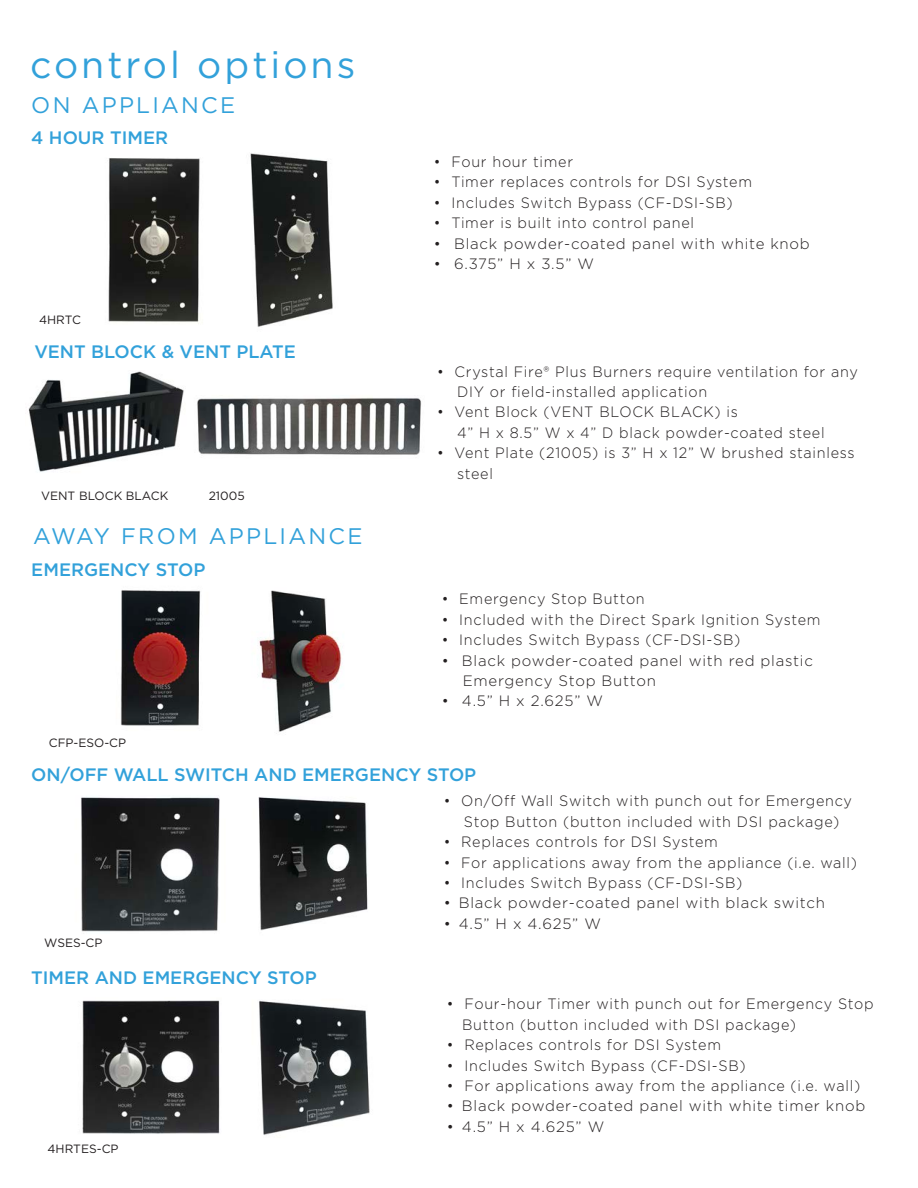
<style>
.page{position:relative;width:918px;height:1188px;background:#fff}
.page>*{position:absolute;margin:0;border:0;box-sizing:border-box;transform-origin:0 0}
.t1{font:37.5px "Gotham";letter-spacing:.08em;color:#32a1da}
.t2{font:22.5px "Gotham";letter-spacing:.1em;color:#32a1da}
.t3{font:500 18px "Gotham";color:#32a1da}
.t4{font:300 15px "Gotham";letter-spacing:.05em;color:#231f20;scale:.96 1}
.t5{font:300 15px "Gotham";letter-spacing:.05em;color:#231f20}
.fineprint{font:12px "Gotham";color:#231f20}
</style>
<div class="page">
<img style="left:259px;top:590px;width:83px;height:142px">
<img style="left:121px;top:590px;width:80px;height:136px">
<img style="left:108px;top:158px;width:92px;height:166px">
<img style="left:28px;top:371px;width:156px;height:101px">
<img style="left:250px;top:153px;width:83px;height:174px">
<img style="left:197px;top:398px;width:224px;height:57px">
<img style="left:259px;top:1000px;width:111px;height:135px">
<img style="left:82px;top:1000px;width:138px;height:134px">
<img style="left:81px;top:797px;width:139px;height:135px">
<img style="left:258px;top:797px;width:110px;height:134px">
<p class="t1" style="left:30px;top:41px;width:327px">control options</p>
<p class="t2" style="left:31px;top:90px;width:205px">ON APPLIANCE</p>
<p class="t3" style="left:31px;top:126px;width:138px">4 HOUR TIMER</p>
<p class="fineprint" style="left:39px;top:312px;width:43px">4HRTC</p>
<p class="t3" style="left:34px;top:340px;width:263px">VENT BLOCK &amp; VENT PLATE</p>
<p class="fineprint" style="left:41px;top:488px;width:129px">VENT BLOCK BLACK</p>
<p class="fineprint" style="left:209px;top:488px;width:37px">21005</p>
<p class="t2" style="left:33px;top:522px;width:331px">AWAY FROM APPLIANCE</p>
<p class="t3" style="left:31px;top:558px;width:176px">EMERGENCY STOP</p>
<p class="fineprint" style="left:49px;top:736px;width:79px">CFP-ESO-CP</p>
<p class="t4" style="left:434px;top:152px;width:146px">• Four hour timer</p>
<p class="t4" style="left:434px;top:173px;width:333px">• Timer replaces controls for DSI System</p>
<p class="t4" style="left:434px;top:193px;width:313px">• Includes Switch Bypass (CF-DSI-SB)</p>
<p class="t4" style="left:434px;top:213px;width:273px">• Timer is built into control panel</p>
<p class="t5" style="left:434px;top:234px;width:377px">• Black powder-coated panel with white knob</p>
<p class="t5" style="left:434px;top:254px;width:162px">• 6.375” H x 3.5” W</p>
<p class="t4" style="left:437px;top:362px;width:440px">• Crystal Fire® Plus Burners require ventilation for any</p>
<p class="t4" style="left:457px;top:382px;width:262px">DIY or field-installed application</p>
<p class="t4" style="left:437px;top:403px;width:315px">• Vent Block (VENT BLOCK BLACK) is</p>
<p class="t4" style="left:457px;top:423px;width:384px">4” H x 8.5” W x 4” D black powder-coated steel</p>
<p class="t4" style="left:437px;top:443px;width:437px">• Vent Plate (21005) is 3” H x 12” W brushed stainless</p>
<p class="t4" style="left:457px;top:464px;width:39px">steel</p>
<p class="t4" style="left:442px;top:590px;width:213px">• Emergency Stop Button</p>
<p class="t4" style="left:442px;top:610px;width:396px">• Included with the Direct Spark Ignition System</p>
<p class="t4" style="left:442px;top:630px;width:313px">• Includes Switch Bypass (CF-DSI-SB)</p>
<p class="t5" style="left:442px;top:651px;width:373px">• Black powder-coated panel with red plastic</p>
<p class="t5" style="left:463px;top:671px;width:195px">Emergency Stop Button</p>
<p class="t5" style="left:442px;top:692px;width:163px">• 4.5” H x 2.625” W</p>
<p class="t3" style="left:31px;top:763px;width:447px">ON/OFF WALL SWITCH AND EMERGENCY STOP</p>
<p class="fineprint" style="left:44px;top:936px;width:60px">WSES-CP</p>
<p class="t3" style="left:31px;top:966px;width:287px">TIMER AND EMERGENCY STOP</p>
<p class="fineprint" style="left:48px;top:1141px;width:73px">4HRTES-CP</p>
<p class="t4" style="left:444px;top:792px;width:427px">• On/Off Wall Switch with punch out for Emergency</p>
<p class="t4" style="left:464px;top:812px;width:392px">Stop Button (button included with DSI package)</p>
<p class="t4" style="left:444px;top:832px;width:287px">• Replaces controls for DSI System</p>
<p class="t4" style="left:444px;top:853px;width:432px">• For applications away from the appliance (i.e. wall)</p>
<p class="t4" style="left:444px;top:873px;width:313px">• Includes Switch Bypass (CF-DSI-SB)</p>
<p class="t5" style="left:444px;top:894px;width:383px">• Black powder-coated panel with black switch</p>
<p class="t5" style="left:444px;top:914px;width:159px">• 4.5” H x 4.625” W</p>
<p class="t4" style="left:447px;top:995px;width:446px">• Four-hour Timer with punch out for Emergency Stop</p>
<p class="t4" style="left:462px;top:1015px;width:349px">Button (button included with DSI package)</p>
<p class="t4" style="left:447px;top:1035px;width:287px">• Replaces controls for DSI System</p>
<p class="t4" style="left:447px;top:1056px;width:313px">• Includes Switch Bypass (CF-DSI-SB)</p>
<p class="t4" style="left:447px;top:1076px;width:432px">• For applications away from the appliance (i.e. wall)</p>
<p class="t5" style="left:447px;top:1097px;width:420px">• Black powder-coated panel with white timer knob</p>
<p class="t5" style="left:447px;top:1117px;width:159px">• 4.5” H x 4.625” W</p>
</div>
